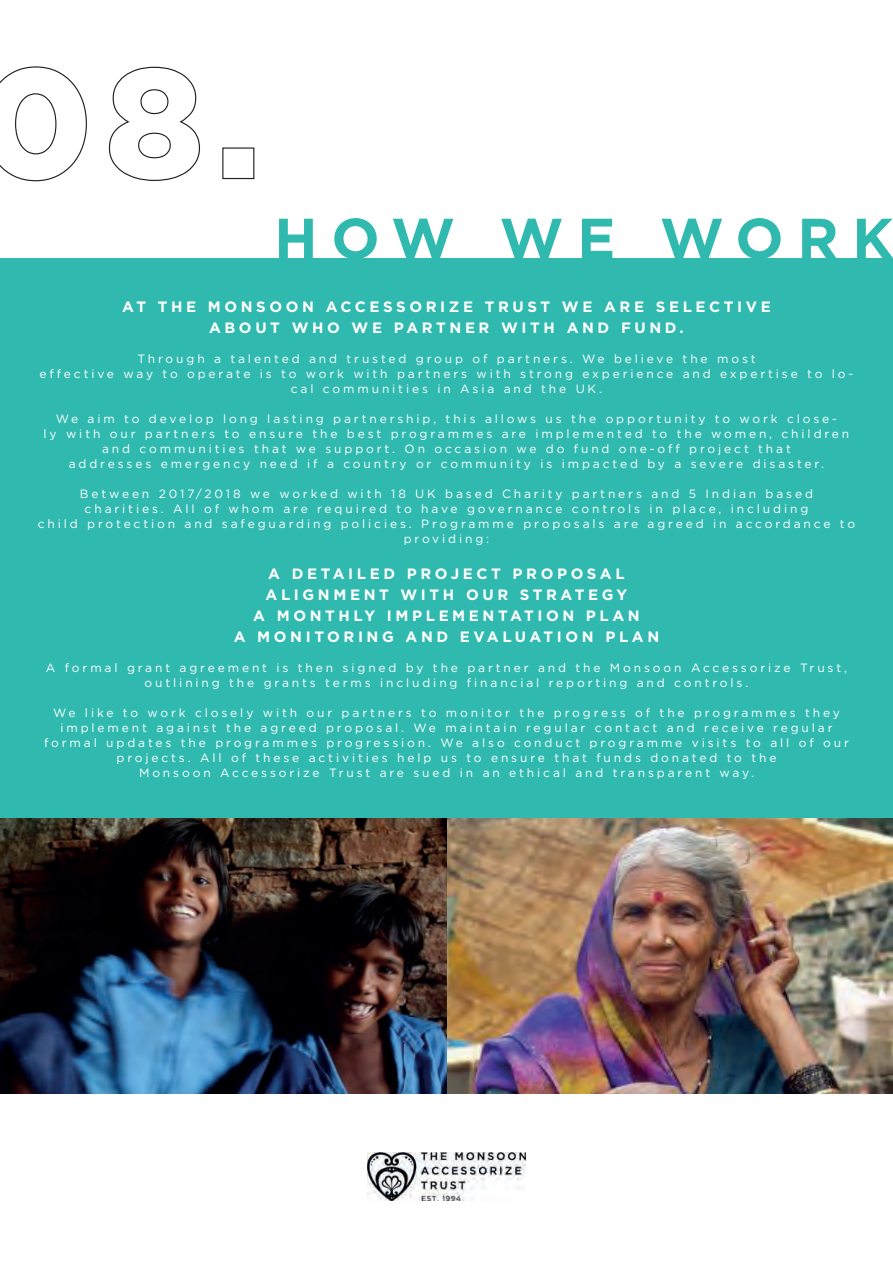
<style>
.page{position:relative;width:893px;height:1263px;background:#fff}
.page>*{position:absolute;margin:0;border:0;box-sizing:border-box;transform-origin:0 0}
.t1{font:700 57px "Gotham";letter-spacing:.24em;color:#30baaf}
.t2{font:700 15px/21px "Gotham";letter-spacing:.24em;color:#fff;text-align:center}
.t3{font:12px/15px "Gotham";letter-spacing:.24em;color:#fff;text-align:center}
</style>
<div class="page">
<div style="left:0;top:258px;width:893px;height:835px;background:#30baaf"></div>
<img style="left:368px;top:1152px;width:157px;height:48px">
<svg style="left:0;top:66px;width:87px;height:116px"></svg>
<svg style="left:108px;top:66px;width:92px;height:115px"></svg>
<div style="left:222px;top:147px;width:32px;height:32px;border:1px solid #231f20"></div>
<img style="left:0;top:819px;width:893px;height:274px">
<h1 class="t1" style="left:274px;top:205px;width:621px">HOW WE WORK</h1>
<p class="t2" style="left:122px;top:296px;width:650px">AT THE MONSOON ACCESSORIZE TRUST WE ARE SELECTIVE<br>ABOUT WHO WE PARTNER WITH AND FUND.</p>
<p class="t3" style="left:40px;top:351px;width:815px">Through a talented and trusted group of partners. We believe the most<br>effective way to operate is to work with partners with strong experience and expertise to lo&shy;cal communities in Asia and the UK.</p>
<p class="t3" style="left:44px;top:411px;width:807px">We aim to develop long lasting partnership, this allows us the opportunity to work close-<br>ly with our partners to ensure the best programmes are implemented to the women, children and communities that we support. On occasion we do fund one-off project that<br>addresses emergency need if a country or community is impacted by a severe disaster.</p>
<p class="t3" style="left:38px;top:486px;width:819px">Between 2017/2018 we worked with 18 UK based Charity partners and 5 Indian based<br>charities. All of whom are required to have governance controls in place, including<br>child protection and safeguarding policies. Programme proposals are agreed in accordance to providing:</p>
<p class="t2" style="left:234px;top:563px;width:427px">A DETAILED PROJECT PROPOSAL<br>ALIGNMENT WITH OUR STRATEGY<br>A MONTHLY IMPLEMENTATION PLAN<br>A MONITORING AND EVALUATION PLAN</p>
<p class="t3" style="left:46px;top:660px;width:802px">A formal grant agreement is then signed by the partner and the Monsoon Accessorize Trust, outlining the grants terms including financial reporting and controls.</p>
<p class="t3" style="left:44px;top:705px;width:806px">We like to work closely with our partners to monitor the progress of the programmes they implement against the agreed proposal. We maintain regular contact and receive regular formal updates the programmes progression. We also conduct programme visits to all of our projects. All of these activities help us to ensure that funds donated to the<br>Monsoon Accessorize Trust are sued in an ethical and transparent way.</p>
</div>
